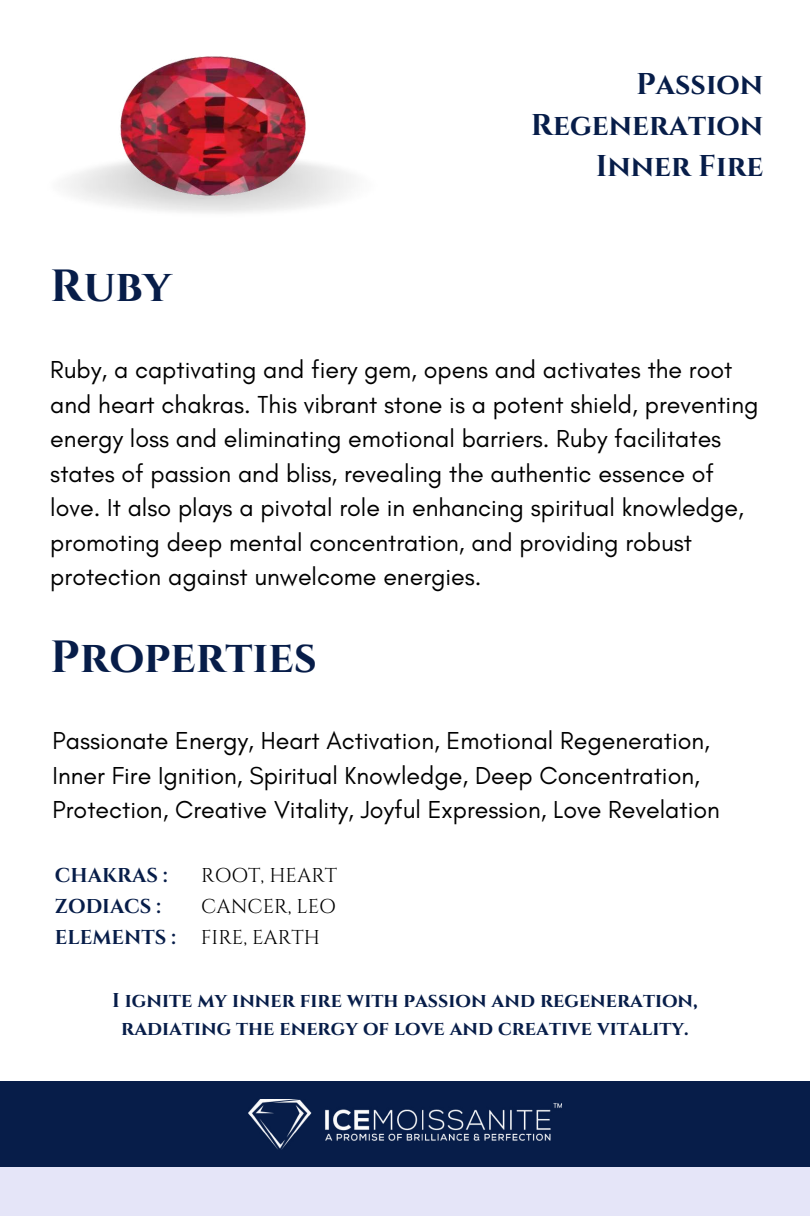
<style>
.page{position:relative;width:810px;height:1216px;background:#fff}
.page>*{position:absolute;margin:0;border:0;box-sizing:border-box;transform-origin:0 0}
.t1{font:700 45px "Cinzel";color:#071d49}
.t2{font:700 30px/41.2px "Cinzel";color:#071d49;text-align:right}
.t3{font:25px/34.5px "Glacial Indifference";color:#000}
.t4{font:700 20px/27.8px "Cinzel";color:#071d49;text-align:center}
.t5{font:20px "Cinzel";color:#000}
</style>
<div class="page">
<img style="left:102px;top:56px;width:219px;height:145px">
<div style="left:0;top:1080px;width:810px;height:87px;background:#071d49"></div>
<div style="left:0;top:1167px;width:810px;height:48px;background:#e5e5f8"></div>
<img style="left:248px;top:1099px;width:314px;height:49px">
<h1 class="t1" style="left:50px;top:257px;width:123px">Ruby</h1>
<p class="t2" style="left:531px;top:64px;width:234px">Passion<br>Regeneration<br>Inner Fire</p>
<p class="t3" style="left:50px;top:352px;width:710px">Ruby, a captivating and fiery gem, opens and activates the root and heart chakras. This vibrant stone is a potent shield, preventing energy loss and eliminating emotional barriers. Ruby facilitates states of passion and bliss, revealing the authentic essence of love. It also plays a pivotal role in enhancing spiritual knowledge, promoting deep mental concentration, and providing robust protection against unwelcome energies.</p>
<h1 class="t1" style="left:50px;top:627px;width:268px">Properties</h1>
<p class="t3" style="left:53px;top:722px;width:669px">Passionate Energy, Heart Activation, Emotional Regeneration,<br>Inner Fire Ignition, Spiritual Knowledge, Deep Concentration,<br>Protection, Creative Vitality, Joyful Expression, Love Revelation</p>
<p class="t4" style="left:55px;top:862px;width:114px">CHAKRAS :</p>
<p class="t5" style="left:201px;top:862px;width:138px">ROOT, HEART</p>
<p class="t4" style="left:55px;top:892px;width:107px">ZODIACS :</p>
<p class="t5" style="left:201px;top:893px;width:136px">CANCER, LEO</p>
<p class="t4" style="left:55px;top:923px;width:122px">ELEMENTS :</p>
<p class="t5" style="left:201px;top:924px;width:121px">FIRE, EARTH</p>
<p class="t4" style="left:112px;top:986px;width:587px">I ignite my inner fire with passion and regeneration, radiating the energy of love and creative vitality.</p>
</div>
